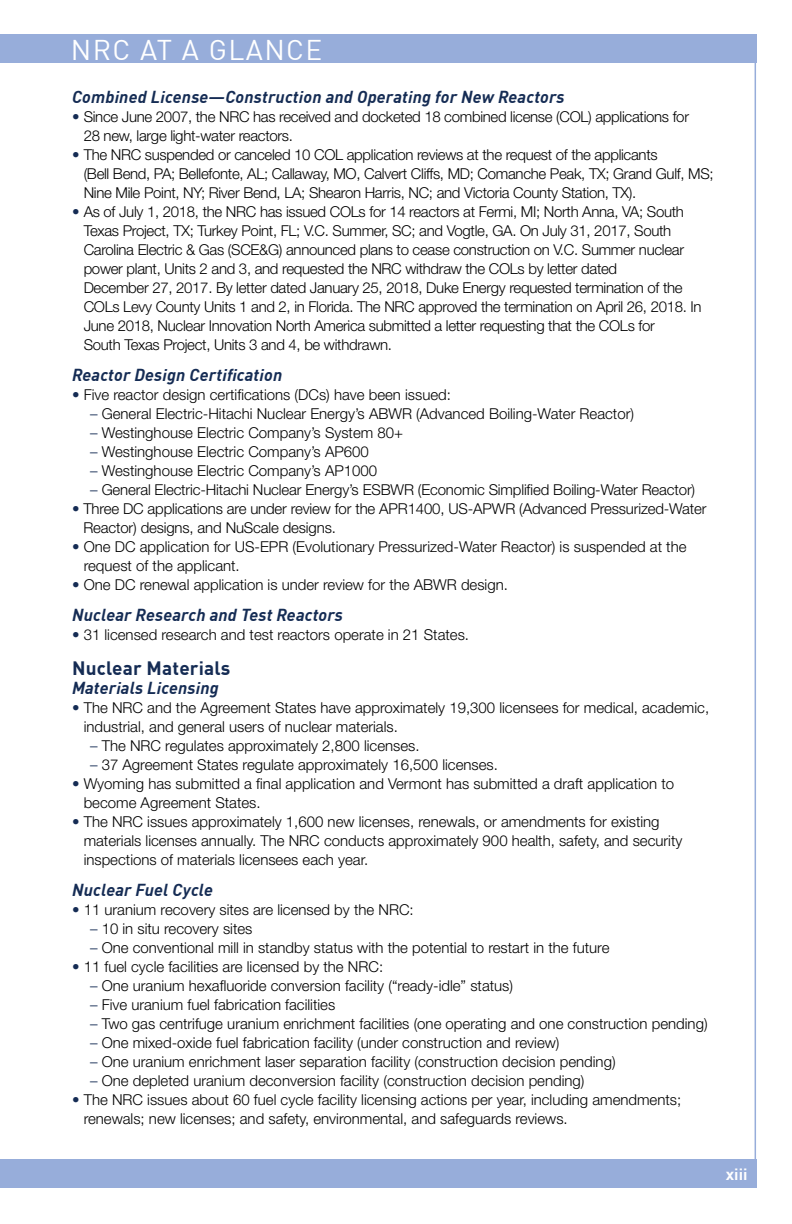
<style>
.page{position:relative;width:792px;height:1224px;background:#fff}
.page>*{position:absolute;margin:0;border:0;box-sizing:border-box;transform-origin:0 0}
.t1{font:28px "DIN Offc";letter-spacing:.05em;color:#fff}
.t2{font:700 19px "DIN Offc";letter-spacing:.01em;color:#152c54}
.t3{font:italic 700 17px "DIN Offc";letter-spacing:.01em;color:#152c54}
.t4{font:700 16px "DIN Offc";color:#fff}
.t5{font:300 15px/19px "Helvetica Neue LT Std";color:#000}
.t6{font:300 15px/19px "Helvetica Neue LT Std";letter-spacing:-.02em;color:#000}
.s1{color:#152c54}
</style>
<div class="page">
<div style="left:0;top:35px;width:756px;height:28px;background:#97adda"></div>
<div style="left:0;top:1159px;width:756px;height:29px;background:#97adda"></div>
<hr style="left:755px;top:35px;width:1px;height:1153px;background:#97adda">
<h1 class="t1" style="left:71px;top:32px;width:253px">NRC AT A GLANCE</h1>
<p class="t3" style="left:72px;top:86px;width:494px">Combined License—Construction and Operating for New Reactors</p>
<p class="t6" style="left:84px;top:107px;width:607px;text-indent:-12px"><span class="s1">•</span> Since June 2007, the NRC has received and docketed 18 combined license (COL) applications for<br>28 new, large light-water reactors.</p>
<p class="t6" style="left:84px;top:145px;width:631px;text-indent:-12px"><span class="s1">•</span> The NRC suspended or canceled 10 COL application reviews at the request of the applicants<br>(Bell Bend, PA; Bellefonte, AL; Callaway, MO, Calvert Cliffs, MD; Comanche Peak, TX; Grand Gulf, MS;<br>Nine Mile Point, NY; River Bend, LA; Shearon Harris, NC; and Victoria County Station, TX).</p>
<p class="t6" style="left:84px;top:202px;width:620px;text-indent:-12px"><span class="s1">•</span> As of July 1, 2018, the NRC has issued COLs for 14 reactors at Fermi, MI; North Anna, VA; South Texas Project, TX; Turkey Point, FL; V.C. Summer, SC; and Vogtle, GA. On July 31, 2017, South Carolina Electric &amp; Gas (SCE&amp;G) announced plans to cease construction on V.C. Summer nuclear power plant, Units 2 and 3, and requested the NRC withdraw the COLs by letter dated<br>December 27, 2017. By letter dated January 25, 2018, Duke Energy requested termination of the COLs Levy County Units 1 and 2, in Florida. The NRC approved the termination on April 26, 2018. In June 2018, Nuclear Innovation North America submitted a letter requesting that the COLs for<br>South Texas Project, Units 3 and 4, be withdrawn.</p>
<p class="t3" style="left:72px;top:364px;width:212px">Reactor Design Certification</p>
<p class="t5" style="left:72px;top:385px;width:380px"><span class="s1">•</span> Five reactor design certifications (DCs) have been issued:</p>
<p class="t5" style="left:90px;top:404px;width:546px"><span class="s1">–</span> General Electric-Hitachi Nuclear Energy’s ABWR (Advanced Boiling-Water Reactor)</p>
<p class="t5" style="left:90px;top:423px;width:315px"><span class="s1">–</span> Westinghouse Electric Company’s System 80+</p>
<p class="t5" style="left:90px;top:442px;width:280px"><span class="s1">–</span> Westinghouse Electric Company’s AP600</p>
<p class="t5" style="left:90px;top:461px;width:289px"><span class="s1">–</span> Westinghouse Electric Company’s AP1000</p>
<p class="t5" style="left:90px;top:480px;width:607px"><span class="s1">–</span> General Electric-Hitachi Nuclear Energy’s ESBWR (Economic Simplified Boiling-Water Reactor)</p>
<p class="t5" style="left:83px;top:499px;width:625px;text-indent:-11px"><span class="s1">•</span> Three DC applications are under review for the APR1400, US-APWR (Advanced Pressurized-Water<br>Reactor) designs, and NuScale designs.</p>
<p class="t5" style="left:84px;top:537px;width:604px;text-indent:-12px"><span class="s1">•</span> One DC application for US-EPR (Evolutionary Pressurized-Water Reactor) is suspended at the request of the applicant.</p>
<p class="t5" style="left:72px;top:575px;width:437px"><span class="s1">•</span> One DC renewal application is under review for the ABWR design.</p>
<p class="t3" style="left:72px;top:604px;width:272px">Nuclear Research and Test Reactors</p>
<p class="t5" style="left:72px;top:625px;width:399px"><span class="s1">•</span> 31 licensed research and test reactors operate in 21 States.</p>
<p class="t2" style="left:72px;top:655px;width:160px">Nuclear Materials</p>
<p class="t3" style="left:72px;top:677px;width:148px">Materials Licensing</p>
<p class="t5" style="left:84px;top:698px;width:627px;text-indent:-12px"><span class="s1">•</span> The NRC and the Agreement States have approximately 19,300 licensees for medical, academic, industrial, and general users of nuclear materials.</p>
<p class="t5" style="left:90px;top:736px;width:331px"><span class="s1">–</span> The NRC regulates approximately 2,800 licenses.</p>
<p class="t5" style="left:90px;top:755px;width:409px"><span class="s1">–</span> 37 Agreement States regulate approximately 16,500 licenses.</p>
<p class="t5" style="left:84px;top:774px;width:592px;text-indent:-12px"><span class="s1">•</span> Wyoming has submitted a final application and Vermont has submitted a draft application to become Agreement States.</p>
<p class="t5" style="left:84px;top:812px;width:600px;text-indent:-12px"><span class="s1">•</span> The NRC issues approximately 1,600 new licenses, renewals, or amendments for existing materials licenses annually. The NRC conducts approximately 900 health, safety, and security inspections of materials licensees each year.</p>
<p class="t3" style="left:72px;top:879px;width:143px">Nuclear Fuel Cycle</p>
<p class="t5" style="left:72px;top:900px;width:343px"><span class="s1">•</span> 11 uranium recovery sites are licensed by the NRC:</p>
<p class="t5" style="left:90px;top:919px;width:164px"><span class="s1">–</span> 10 in situ recovery sites</p>
<p class="t5" style="left:90px;top:938px;width:521px"><span class="s1">–</span> One conventional mill in standby status with the potential to restart in the future</p>
<p class="t5" style="left:72px;top:957px;width:313px"><span class="s1">•</span> 11 fuel cycle facilities are licensed by the NRC:</p>
<p class="t5" style="left:90px;top:976px;width:425px"><span class="s1">–</span> One uranium hexafluoride conversion facility (“ready-idle” status)</p>
<p class="t5" style="left:90px;top:995px;width:247px"><span class="s1">–</span> Five uranium fuel fabrication facilities</p>
<p class="t5" style="left:90px;top:1014px;width:619px"><span class="s1">–</span> Two gas centrifuge uranium enrichment facilities (one operating and one construction pending)</p>
<p class="t5" style="left:90px;top:1033px;width:471px"><span class="s1">–</span> One mixed-oxide fuel fabrication facility (under construction and review)</p>
<p class="t5" style="left:90px;top:1052px;width:527px"><span class="s1">–</span> One uranium enrichment laser separation facility (construction decision pending)</p>
<p class="t5" style="left:90px;top:1071px;width:496px"><span class="s1">–</span> One depleted uranium deconversion facility (construction decision pending)</p>
<p class="t5" style="left:84px;top:1090px;width:599px;text-indent:-12px"><span class="s1">•</span> The NRC issues about 60 fuel cycle facility licensing actions per year, including amendments; renewals; new licenses; and safety, environmental, and safeguards reviews.</p>
<p class="t4" style="left:726px;top:1163px;width:23px">xiii</p>
</div>
